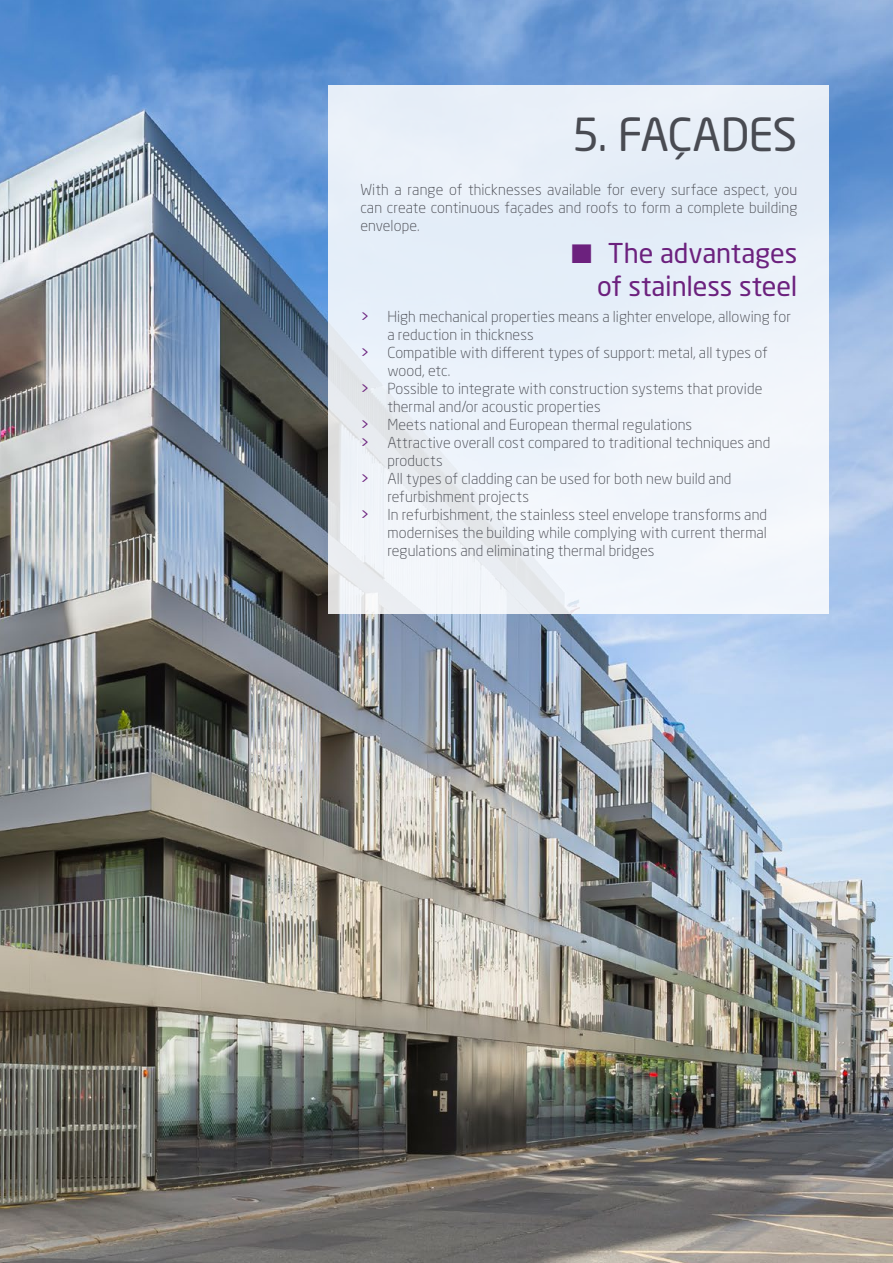
<style>
.page{position:relative;width:893px;height:1263px;background:#fff}
.page>*{position:absolute;margin:0;border:0;box-sizing:border-box;transform-origin:0 0}
.t1{font:45px "Neo Sans Pro";letter-spacing:-.02em;color:#494b52}
.t2{font:27px/32.4px "Neo Sans Pro";letter-spacing:-.005em;color:#6c217e;text-align:right}
.t3{font:300 15px/18px "Neo Sans Pro";letter-spacing:.005em;color:#494b52;text-align:justify}
.s1{font-weight:400;color:#6c217e}
</style>
<div class="page">
<img style="left:0;top:0;width:893px;height:1263px">
<div style="left:328px;top:85px;width:501px;height:528px;background:#eaf1f9"></div>
<h1 class="t1" style="left:572px;top:107px;width:227px">5. FAÇADES</h1>
<p class="t3" style="left:360px;top:180px;width:438px">With a range of thicknesses available for every surface aspect, you can create continuous façades and roofs to form a complete building envelope.</p>
<h2 class="t2" style="left:572px;top:237px;width:227px">■ The advantages of stainless steel</h2>
<p class="t3" style="left:360px;top:308px;width:432px"><span class="s1">&gt;</span> High mechanical properties means a lighter envelope, allowing for</p>
<p class="t3" style="left:387px;top:326px;width:148px">a reduction in thickness</p>
<p class="t3" style="left:360px;top:344px;width:409px"><span class="s1">&gt;</span> Compatible with different types of support: metal, all types of</p>
<p class="t3" style="left:387px;top:362px;width:64px">wood, etc.</p>
<p class="t3" style="left:360px;top:380px;width:403px"><span class="s1">&gt;</span> Possible to integrate with construction systems that provide</p>
<p class="t3" style="left:387px;top:398px;width:215px">thermal and/or acoustic properties</p>
<p class="t3" style="left:360px;top:416px;width:333px"><span class="s1">&gt;</span> Meets national and European thermal regulations</p>
<p class="t3" style="left:360px;top:434px;width:411px"><span class="s1">&gt;</span> Attractive overall cost compared to traditional techniques and</p>
<p class="t3" style="left:387px;top:452px;width:57px">products</p>
<p class="t3" style="left:360px;top:470px;width:373px"><span class="s1">&gt;</span> All types of cladding can be used for both new build and</p>
<p class="t3" style="left:387px;top:488px;width:143px">refurbishment projects</p>
<p class="t3" style="left:360px;top:506px;width:408px"><span class="s1">&gt;</span> In refurbishment, the stainless steel envelope transforms and</p>
<p class="t3" style="left:387px;top:524px;width:381px">modernises the building while complying with current thermal</p>
<p class="t3" style="left:387px;top:542px;width:268px">regulations and eliminating thermal bridges</p>
</div>
